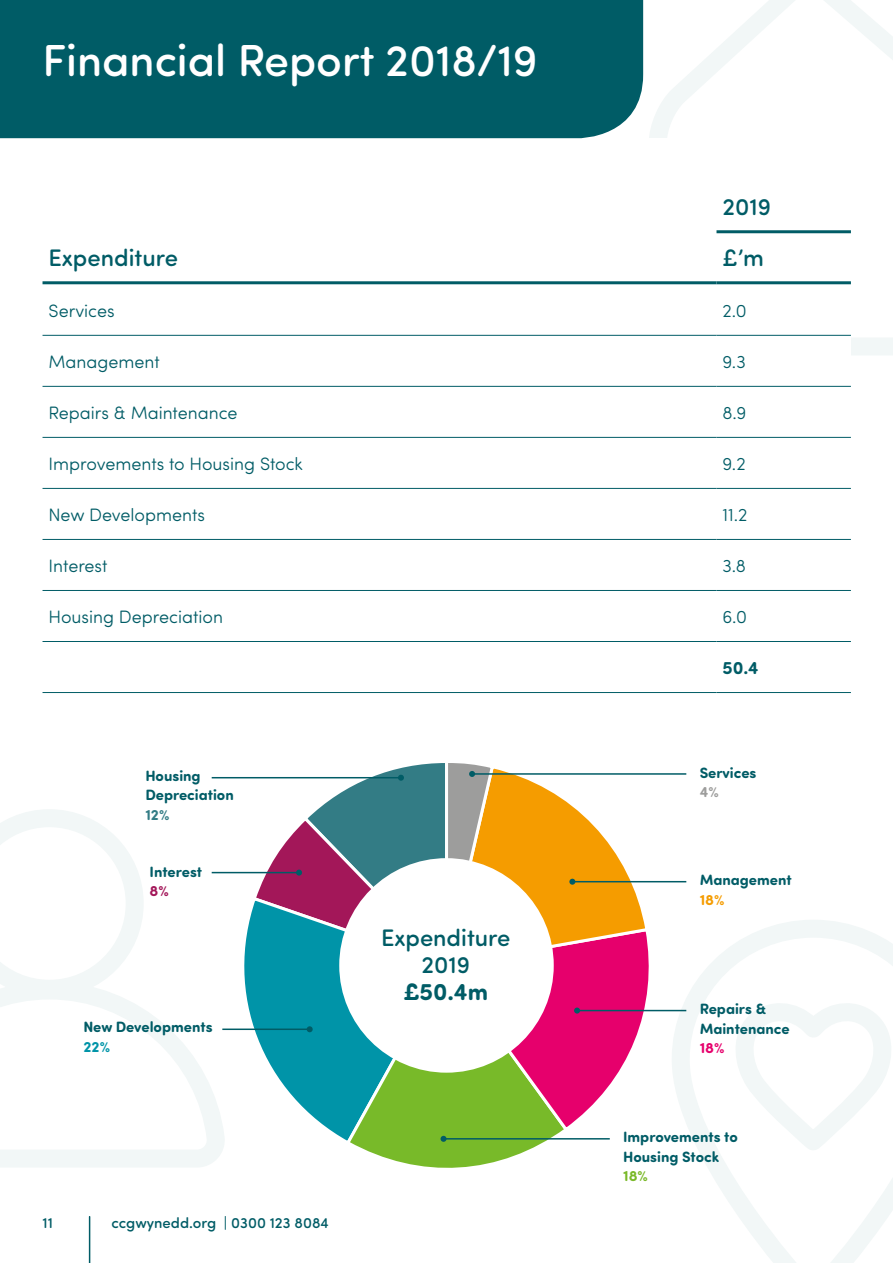
<style>
.page{position:relative;width:893px;height:1263px;background:#fff}
.page>*{position:absolute;margin:0;border:0;box-sizing:border-box;transform-origin:0 0}
.t1{font:500 45px "Sofia Pro Soft";color:#fff}
.t2{font:500 24px/27px "Sofia Pro Soft";color:#005c66;text-align:center}
.t3{font:700 24px "Sofia Pro Soft";color:#005c66}
.t4{font:300 18px "Sofia Pro Soft";color:#005c66}
.t5{font:700 18px "Sofia Pro Soft";color:#005c66}
.t6{font:700 15px/19.5px "Sofia Pro Soft";color:#005c66}
.t7{font:500 15px "Sofia Pro Soft";color:#005c66}
.t8{font:700 15px "Sofia Pro Soft";color:#f59c00}
.t9{font:700 15px "Sofia Pro Soft";color:#e6006c}
.t10{font:700 15px "Sofia Pro Soft";color:#7ab929}
.t11{font:700 15px "Sofia Pro Soft";color:#0094a8}
.t12{font:700 15px "Sofia Pro Soft";color:#337c85}
.t13{font:700 15px "Sofia Pro Soft";color:#9d9d9c}
.t14{font:700 15px "Sofia Pro Soft";color:#a31759}
</style>
<div class="page">
<svg style="left:643px;top:0;width:250px;height:355px"></svg>
<svg style="left:0;top:809px;width:237px;height:358px"></svg>
<div style="left:43px;top:138px;width:808px;height:555px;background:#fff"></div>
<hr style="left:43px;top:335px;width:673px;height:1px;background:#005c66">
<hr style="left:716px;top:335px;width:135px;height:1px;background:#005c66">
<hr style="left:43px;top:386px;width:673px;height:1px;background:#005c66">
<hr style="left:716px;top:386px;width:135px;height:1px;background:#005c66">
<hr style="left:43px;top:437px;width:673px;height:1px;background:#005c66">
<hr style="left:716px;top:437px;width:135px;height:1px;background:#005c66">
<hr style="left:43px;top:488px;width:673px;height:1px;background:#005c66">
<hr style="left:716px;top:488px;width:135px;height:1px;background:#005c66">
<hr style="left:43px;top:539px;width:673px;height:1px;background:#005c66">
<hr style="left:716px;top:539px;width:135px;height:1px;background:#005c66">
<hr style="left:43px;top:590px;width:673px;height:1px;background:#005c66">
<hr style="left:716px;top:590px;width:135px;height:1px;background:#005c66">
<hr style="left:43px;top:641px;width:673px;height:1px;background:#005c66">
<hr style="left:716px;top:641px;width:135px;height:1px;background:#005c66">
<hr style="left:43px;top:692px;width:673px;height:1px;background:#005c66">
<hr style="left:716px;top:692px;width:135px;height:1px;background:#005c66">
<hr style="left:43px;top:281px;width:673px;height:3px;background:#005c66">
<hr style="left:716px;top:281px;width:135px;height:3px;background:#005c66">
<hr style="left:716px;top:230px;width:135px;height:3px;background:#005c66">
<svg style="left:663px;top:920px;width:230px;height:343px"></svg>
<div style="left:0;top:0;width:643px;height:138px;background:#005c66"></div>
<svg style="left:222px;top:895px;width:122px;height:252px"></svg>
<svg style="left:344px;top:1129px;width:226px;height:39px"></svg>
<svg style="left:442px;top:1129px;width:128px;height:5px"></svg>
<hr style="left:572px;top:881px;width:114px;height:1px;background:#005c66">
<hr style="left:472px;top:773px;width:214px;height:2px;background:#005c66">
<hr style="left:577px;top:1010px;width:109px;height:1px;background:#005c66">
<hr style="left:444px;top:1138px;width:166px;height:1px;background:#005c66">
<svg style="left:441px;top:1136px;width:6px;height:6px"></svg>
<hr style="left:222px;top:1028px;width:88px;height:2px;background:#005c66">
<hr style="left:212px;top:872px;width:87px;height:1px;background:#005c66">
<hr style="left:212px;top:777px;width:189px;height:1px;background:#005c66">
<svg style="left:250px;top:763px;width:411px;height:366px"></svg>
<hr style="left:89px;top:1217px;width:1px;height:46px;background:#005c66">
<h1 class="t1" style="left:43px;top:28px;width:497px">Financial Report 2018/19</h1>
<h2 class="t2" style="left:722px;top:192px;width:50px">2019</h2>
<h2 class="t2" style="left:49px;top:243px;width:131px">Expenditure</h2>
<h2 class="t2" style="left:722px;top:243px;width:43px">£’m</h2>
<p class="t4" style="left:49px;top:298px;width:68px">Services</p>
<p class="t4" style="left:722px;top:298px;width:26px">2.0</p>
<p class="t4" style="left:49px;top:349px;width:113px">Management</p>
<p class="t4" style="left:722px;top:349px;width:25px">9.3</p>
<p class="t4" style="left:49px;top:400px;width:191px">Repairs &amp; Maintenance</p>
<p class="t4" style="left:722px;top:400px;width:25px">8.9</p>
<p class="t4" style="left:49px;top:451px;width:256px">Improvements to Housing Stock</p>
<p class="t4" style="left:722px;top:451px;width:25px">9.2</p>
<p class="t4" style="left:49px;top:502px;width:158px">New Developments</p>
<p class="t4" style="left:722px;top:502px;width:26px">11.2</p>
<p class="t4" style="left:49px;top:553px;width:61px">Interest</p>
<p class="t4" style="left:722px;top:553px;width:25px">3.8</p>
<p class="t4" style="left:49px;top:604px;width:176px">Housing Depreciation</p>
<p class="t4" style="left:722px;top:604px;width:26px">6.0</p>
<p class="t5" style="left:722px;top:654px;width:38px">50.4</p>
<p class="t6" style="left:145px;top:765px;width:90px">Housing<br>Depreciation</p>
<p class="t12" style="left:145px;top:804px;width:26px">12%</p>
<p class="t6" style="left:150px;top:861px;width:54px">Interest</p>
<p class="t14" style="left:150px;top:880px;width:21px">8%</p>
<p class="t6" style="left:83px;top:1016px;width:131px">New Developments</p>
<p class="t11" style="left:83px;top:1036px;width:28px">22%</p>
<h2 class="t2" style="left:381px;top:922px;width:131px">Expenditure<br>2019</h2>
<h2 class="t3" style="left:403px;top:974px;width:86px">£50.4m</h2>
<p class="t7" style="left:43px;top:1212px;width:12px">11</p>
<p class="t7" style="left:112px;top:1212px;width:219px">ccgwynedd.org | 0300 123 8084</p>
<p class="t6" style="left:700px;top:762px;width:58px">Services</p>
<p class="t13" style="left:700px;top:781px;width:21px">4%</p>
<p class="t6" style="left:700px;top:869px;width:94px">Management</p>
<p class="t8" style="left:700px;top:888px;width:26px">18%</p>
<p class="t6" style="left:700px;top:998px;width:91px">Repairs &amp;<br>Maintenance</p>
<p class="t9" style="left:700px;top:1037px;width:26px">18%</p>
<p class="t6" style="left:623px;top:1126px;width:116px">Improvements to<br>Housing Stock</p>
<p class="t10" style="left:623px;top:1165px;width:26px">18%</p>
</div>
